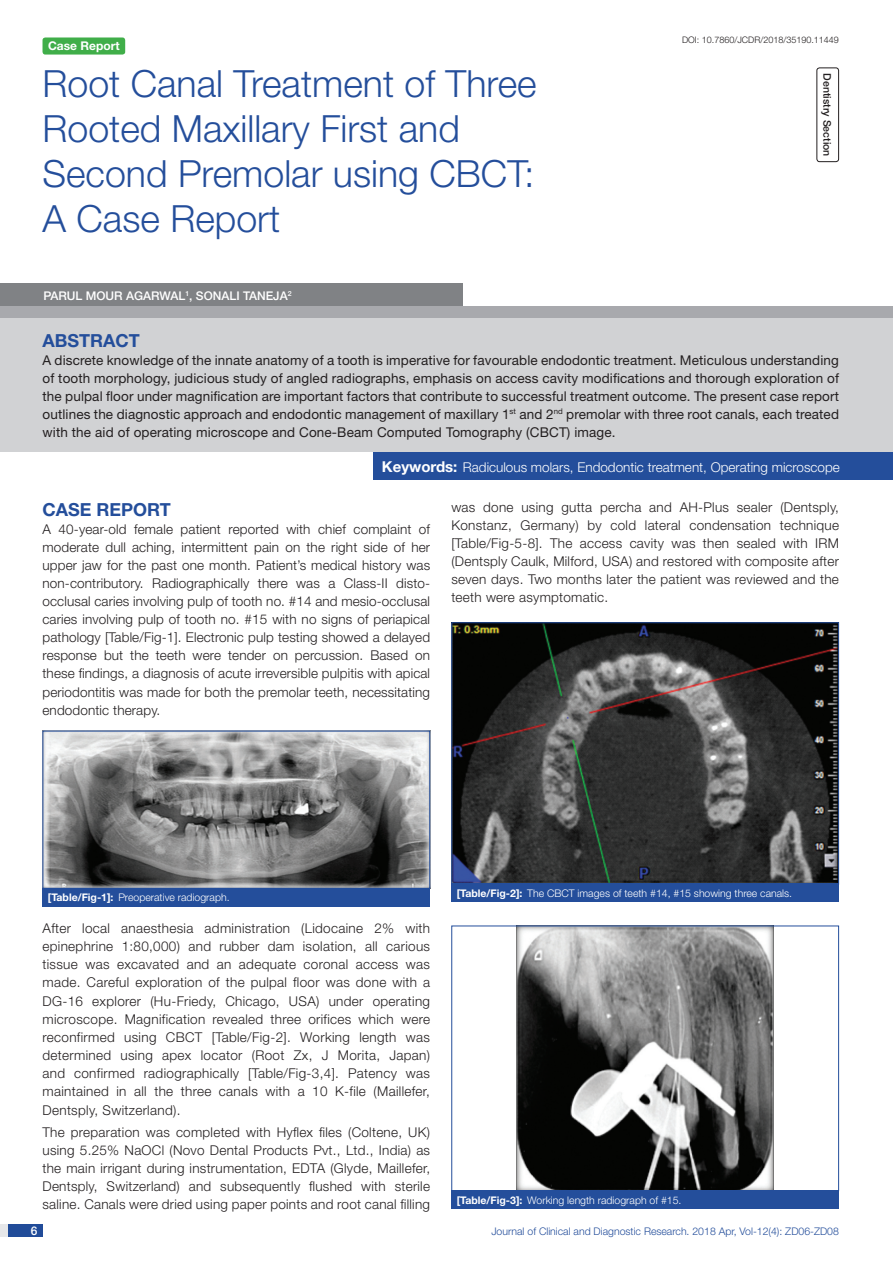
<style>
.page{position:relative;width:893px;height:1263px;background:#fff}
.page>*{position:absolute;margin:0;border:0;box-sizing:border-box;transform-origin:0 0}
.t1{font:300 37.5px/45px "Helvetica Neue";color:#244e9b}
.Heading{font:700 18px "Helvetica Neue";color:#244e9b}
.Abstract_head{font:700 18px "Helvetica Neue";color:#244e9b}
.Body_text{font:300 13.5px/18px "Helvetica Neue";letter-spacing:.02em;color:#231f20;text-align:justify}
.Abstract_Text{font:13.5px/18px "Helvetica Neue";letter-spacing:.01em;color:#231f20;text-align:justify}
.Key_words{font:300 13.5px "Helvetica Neue";color:#fff}
.Author{font:500 12px "Helvetica Neue";color:#fff}
.t2{font:700 12px "Helvetica Neue";color:#fff}
.TABLE_FIG{font:300 10.5px "Helvetica Neue";color:#fff}
.t3{font:300 10.5px "Helvetica Neue";color:#244e9b}
.section{font:500 10.5px "Helvetica Neue";color:#231f20}
.DOI{font:300 9px "Helvetica Neue";color:#231f20}
.s1{font-weight:700;font-size:15px}
.s2{font-weight:700}
</style>
<div class="page">
<div style="left:0;top:1224px;width:43px;height:13px;background:#e6e7e9"></div>
<div style="left:8px;top:1224px;width:35px;height:13px;background:#214c99"></div>
<div style="left:43px;top:38px;width:82px;height:17px;background:#40ae49;border-radius:3px"></div>
<div style="left:816px;top:67px;width:23px;height:95px;border:1px solid #231f20;border-radius:3px"></div>
<div style="left:0;top:306px;width:893px;height:12px;background:#a8a9ad"></div>
<div style="left:0;top:284px;width:463px;height:22px;background:#808285"></div>
<div style="left:0;top:318px;width:893px;height:134px;background:#d1d2d4"></div>
<div style="left:374px;top:452px;width:519px;height:28px;background:#244e9b"></div>
<img style="left:45px;top:733px;width:383px;height:154px">
<div style="left:43px;top:888px;width:387px;height:19px;background:#244e9b"></div>
<img style="left:517px;top:927px;width:256px;height:262px">
<div style="left:451px;top:925px;width:388px;height:266px;border:1px solid #244e9b"></div>
<div style="left:451px;top:1190px;width:388px;height:19px;background:#244e9b"></div>
<img style="left:453px;top:624px;width:384px;height:258px">
<div style="left:451px;top:622px;width:388px;height:262px;border:1px solid #244e9b"></div>
<div style="left:451px;top:883px;width:388px;height:19px;background:#244e9b"></div>
<p class="t2" style="left:48px;top:38px;width:73px">Case Report</p>
<p class="t1" style="left:43px;top:60px;width:496px">Root Canal Treatment of Three<br>Rooted Maxillary First and<br>Second Premolar using CBCT:<br>A Case Report</p>
<p class="Author" style="left:43px;top:288px;width:250px">PARUL MOUR AGARWAL<sup>1</sup>, SONALI TANEJA<sup>2</sup></p>
<p class="DOI" style="left:682px;top:35px;width:158px">DOI: 10.7860/JCDR/2018/35190.11449</p>
<p class="section" style="left:834px;top:73px;width:85px;rotate:90deg">Dentistry Section</p>
<p class="Abstract_head" style="left:43px;top:329px;width:99px">ABSTRACT</p>
<p class="Abstract_Text" style="left:43px;top:351px;width:798px">A discrete knowledge of the innate anatomy of a tooth is imperative for favourable endodontic treatment. Meticulous understanding of tooth morphology, judicious study of angled radiographs, emphasis on access cavity modifications and thorough exploration of the pulpal floor under magnification are important factors that contribute to successful treatment outcome. The present case report outlines the diagnostic approach and endodontic management of maxillary 1<sup>st</sup> and 2<sup>nd</sup> premolar with three root canals, each treated with the aid of operating microscope and Cone-Beam Computed Tomography (CBCT) image.</p>
<p class="Key_words" style="left:382px;top:459px;width:459px"><span class="s1">Keywords:</span> Radiculous molars, Endodontic treatment, Operating microscope</p>
<p class="Heading" style="left:43px;top:498px;width:130px">CASE REPORT</p>
<p class="Body_text" style="left:43px;top:520px;width:389px">A 40-year-old female patient reported with chief complaint of moderate dull aching, intermittent pain on the right side of her upper jaw for the past one month. Patient’s medical history was non-contributory. Radiographically there was a Class-II disto&shy;occlusal caries involving pulp of tooth no. #14 and mesio-occlusal caries involving pulp of tooth no. #15 with no signs of periapical pathology [Table/Fig-1]. Electronic pulp testing showed a delayed response but the teeth were tender on percussion. Based on these findings, a diagnosis of acute irreversible pulpitis with apical periodontitis was made for both the premolar teeth, necessitating endodontic therapy.</p>
<p class="Body_text" style="left:451px;top:498px;width:389px">was done using gutta percha and AH-Plus sealer (Dentsply, Konstanz, Germany) by cold lateral condensation technique [Table/Fig-5-8]. The access cavity was then sealed with IRM (Dentsply Caulk, Milford, USA) and restored with composite after seven days. Two months later the patient was reviewed and the teeth were asymptomatic.</p>
<p class="TABLE_FIG" style="left:48px;top:891px;width:183px"><span class="s2">[Table/Fig-1]:</span> Preoperative radiograph.</p>
<p class="Body_text" style="left:43px;top:919px;width:389px">After local anaesthesia administration (Lidocaine 2% with epinephrine 1:80,000) and rubber dam isolation, all carious tissue was excavated and an adequate coronal access was made. Careful exploration of the pulpal floor was done with a DG-16 explorer (Hu-Friedy, Chicago, USA) under operating microscope. Magnification revealed three orifices which were reconfirmed using CBCT [Table/Fig-2]. Working length was determined using apex locator (Root Zx, J Morita, Japan) and confirmed radiographically [Table/Fig-3,4]. Patency was maintained in all the three canals with a 10 K-file (Maillefer, Dentsply, Switzerland).</p>
<p class="Body_text" style="left:43px;top:1123px;width:389px">The preparation was completed with Hyflex files (Coltene, UK) using 5.25% NaOCl (Novo Dental Products Pvt., Ltd., India) as the main irrigant during instrumentation, EDTA (Glyde, Maillefer, Dentsply, Switzerland) and subsequently flushed with sterile saline. Canals were dried using paper points and root canal filling</p>
<p class="TABLE_FIG" style="left:457px;top:886px;width:337px"><span class="s2">[Table/Fig-2]:</span> The CBCT images of teeth #14, #15 showing three canals.</p>
<p class="TABLE_FIG" style="left:457px;top:1193px;width:226px"><span class="s2">[Table/Fig-3]:</span> Working length radiograph of #15.</p>
<p class="Author" style="left:31px;top:1223px;width:8px">6</p>
<p class="t3" style="left:491px;top:1225px;width:349px">Journal of Clinical and Diagnostic Research. 2018 Apr, Vol-12(4): ZD06-ZD08</p>
</div>
